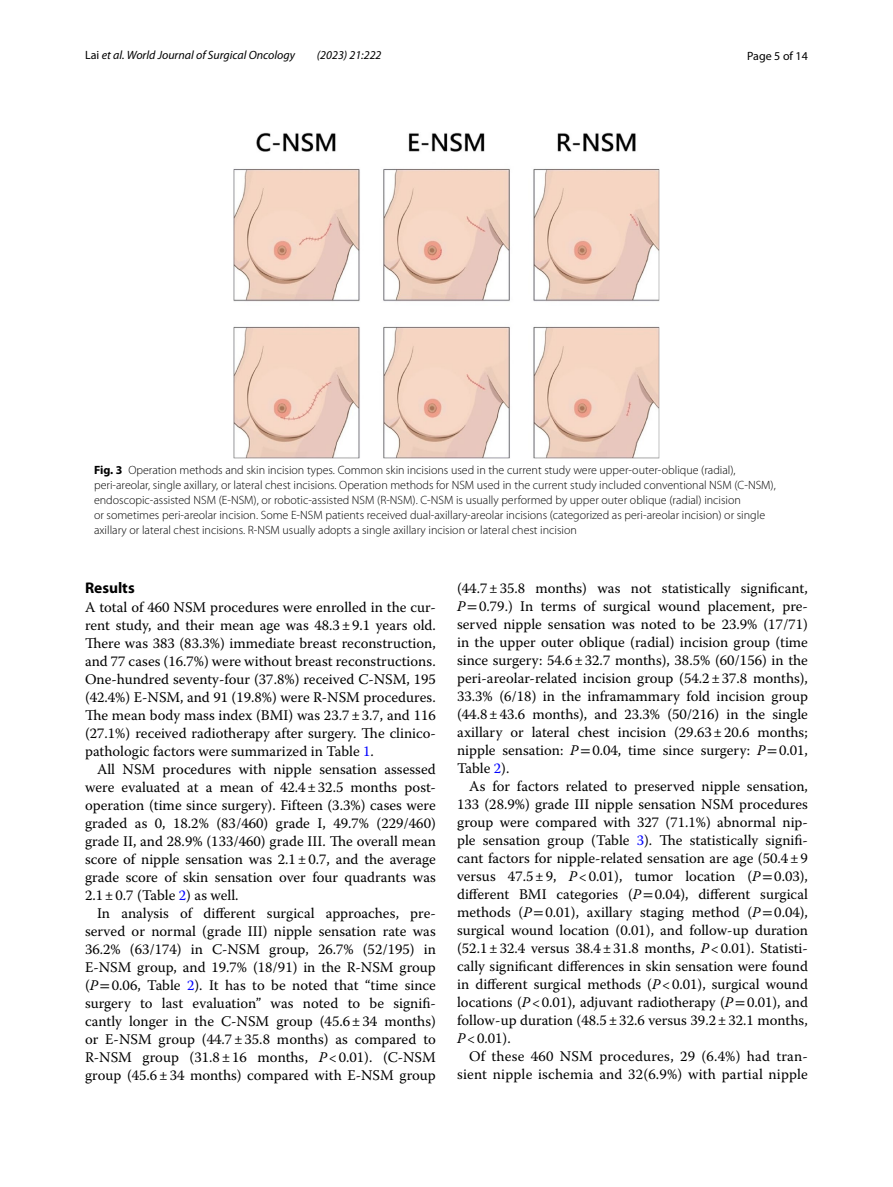
<style>
.page{position:relative;width:893px;height:1187px;background:#fff}
.page>*{position:absolute;margin:0;border:0;box-sizing:border-box;transform-origin:0 0}
.t1{font:700 15.45px "Myriad Pro";color:#000}
.t2{font:14.7px/18px "Warnock Pro";color:#000;text-align:justify}
.t3{font:300 12px/15px "Myriad Pro";color:#000}
.t4{font:italic 12px "Myriad Pro";color:#000}
.t5{font:12px "Myriad Pro";color:#000}
.s1{font-style:normal}
.s2{font-weight:700}
.s3{color:#00f}
.s4{font-style:italic}
.s5{font-family:"STIX"}
</style>
<div class="page">
<img style="left:234px;top:133px;width:425px;height:325px">
<p class="t4" style="left:85px;top:48px;width:211px"><span class="s1">Lai</span> et al. World Journal of Surgical Oncology</p>
<p class="t4" style="left:317px;top:48px;width:66px">(2023) 21:222</p>
<p class="t5" style="left:747px;top:48px;width:62px">Page 5 of 14</p>
<p class="t3" style="left:94px;top:462px;width:683px"><span class="s2">Fig. 3</span> Operation methods and skin incision types. Common skin incisions used in the current study were upper-outer-oblique (radial), peri-areolar, single axillary, or lateral chest incisions. Operation methods for NSM used in the current study included conventional NSM (C-NSM), endoscopic-assisted NSM (E-NSM), or robotic-assisted NSM (R-NSM). C-NSM is usually performed by upper outer oblique (radial) incision<br>or sometimes peri-areolar incision. Some E-NSM patients received dual-axillary-areolar incisions (categorized as peri-areolar incision) or single axillary or lateral chest incisions. R-NSM usually adopts a single axillary incision or lateral chest incision</p>
<p class="t1" style="left:85px;top:578px;width:51px">Results</p>
<p class="t2" style="left:85px;top:597px;width:352px">A total of 460 NSM procedures were enrolled in the cur&shy;rent study, and their mean age was 48.3±9.1 years old.<br>There was 383 (83.3%) immediate breast reconstruction, and 77 cases (16.7%) were without breast reconstructions.<br>One-hundred seventy-four (37.8%) received C-NSM, 195 (42.4%) E-NSM, and 91 (19.8%) were R-NSM procedures.<br>The mean body mass index (BMI) was 23.7±3.7, and 116 (27.1%) received radiotherapy after surgery. The clinico&shy;pathologic factors were summarized in Table <span class="s3">1</span>.</p>
<p class="t2" style="left:85px;top:759px;width:352px;text-indent:12px">All NSM procedures with nipple sensation assessed were evaluated at a mean of 42.4±32.5 months post&shy;operation (time since surgery). Fifteen (3.3%) cases were graded as 0, 18.2% (83/460) grade I, 49.7% (229/460) grade II, and 28.9% (133/460) grade III. The overall mean score of nipple sensation was 2.1±0.7, and the average grade score of skin sensation over four quadrants was 2.1±0.7 (Table <span class="s3">2</span>) as well.</p>
<p class="t2" style="left:85px;top:903px;width:352px;text-indent:12px">In analysis of different surgical approaches, pre&shy;served or normal (grade III) nipple sensation rate was 36.2% (63/174) in C-NSM group, 26.7% (52/195) in E-NSM group, and 19.7% (18/91) in the R-NSM group (<span class="s4">P</span><span class="s5">=</span>0.06, Table <span class="s3">2</span>). It has to be noted that “time since surgery to last evaluation” was noted to be signifi&shy;cantly longer in the C-NSM group (45.6±34 months) or E-NSM group (44.7±35.8 months) as compared to R-NSM group (31.8±16 months, <span class="s4">P</span>&lt;0.01). (C-NSM group (45.6±34 months) compared with E-NSM group</p>
<p class="t2" style="left:457px;top:578px;width:352px">(44.7±35.8 months) was not statistically significant, <span class="s4">P</span><span class="s5">=</span>0.79.) In terms of surgical wound placement, pre&shy;served nipple sensation was noted to be 23.9% (17/71) in the upper outer oblique (radial) incision group (time since surgery: 54.6±32.7 months), 38.5% (60/156) in the peri-areolar-related incision group (54.2±37.8 months), 33.3% (6/18) in the inframammary fold incision group (44.8±43.6 months), and 23.3% (50/216) in the single axillary or lateral chest incision (29.63±20.6 months; nipple sensation: <span class="s4">P</span><span class="s5">=</span>0.04, time since surgery: <span class="s4">P</span><span class="s5">=</span>0.01, Table <span class="s3">2</span>).</p>
<p class="t2" style="left:457px;top:776px;width:352px;text-indent:12px">As for factors related to preserved nipple sensation, 133 (28.9%) grade III nipple sensation NSM procedures group were compared with 327 (71.1%) abnormal nip&shy;ple sensation group (Table <span class="s3">3</span>). The statistically signifi&shy;cant factors for nipple-related sensation are age (50.4±9 versus 47.5±9, <span class="s4">P</span>&lt;0.01), tumor location (<span class="s4">P</span><span class="s5">=</span>0.03), different BMI categories (<span class="s4">P</span><span class="s5">=</span>0.04), different surgical methods (<span class="s4">P</span><span class="s5">=</span>0.01), axillary staging method (<span class="s4">P</span><span class="s5">=</span>0.04), surgical wound location (0.01), and follow-up duration (52.1±32.4 versus 38.4±31.8 months, <span class="s4">P</span>&lt;0.01). Statisti&shy;cally significant differences in skin sensation were found in different surgical methods (<span class="s4">P</span>&lt;0.01), surgical wound locations (<span class="s4">P</span>&lt;0.01), adjuvant radiotherapy (<span class="s4">P</span><span class="s5">=</span>0.01), and follow-up duration (48.5±32.6 versus 39.2±32.1 months, <span class="s4">P</span>&lt;0.01).</p>
<p class="t2" style="left:457px;top:1046px;width:352px;text-align:right">Of these 460 NSM procedures, 29 (6.4%) had tran&shy;sient nipple ischemia and 32(6.9%) with partial nipple</p>
</div>
